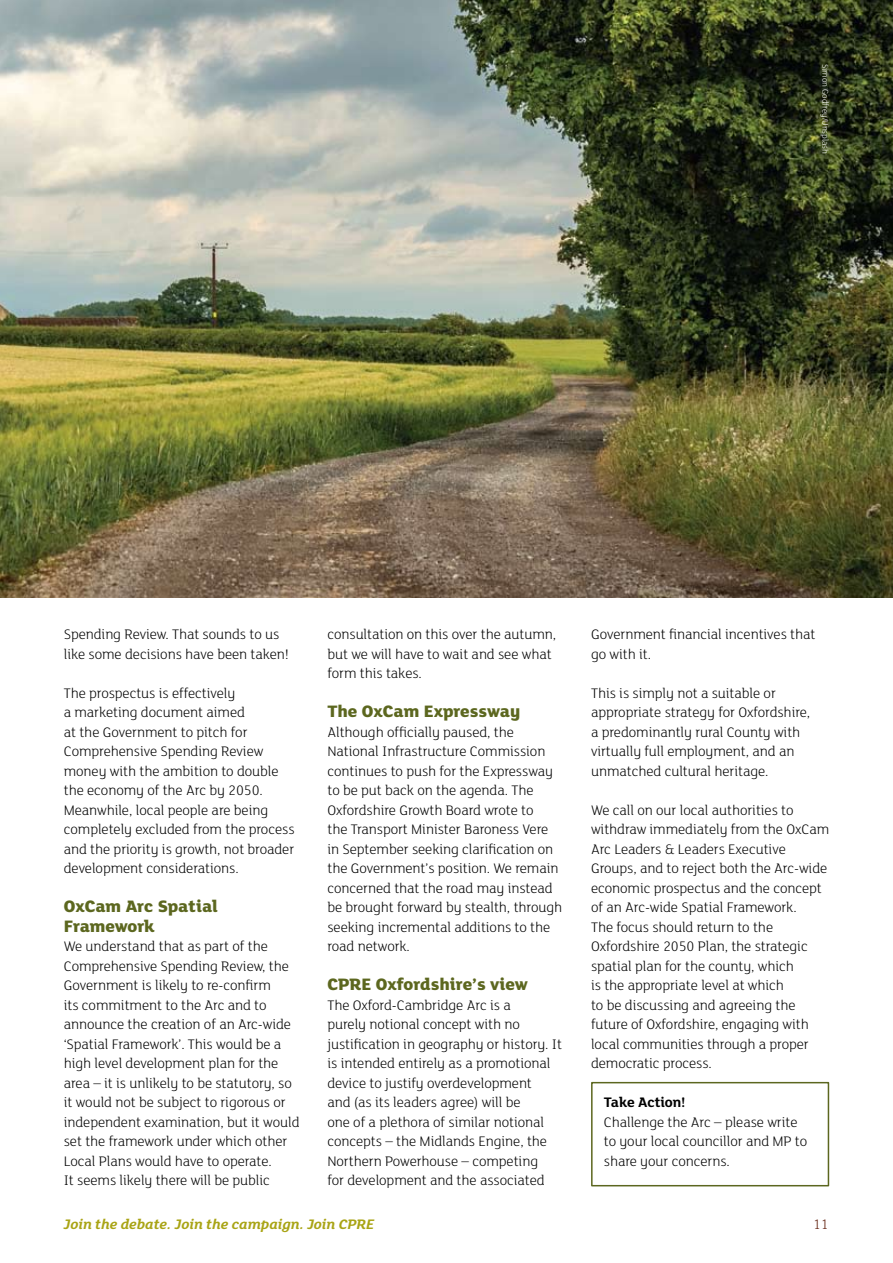
<style>
.page{position:relative;width:893px;height:1263px;background:#fff}
.page>*{position:absolute;margin:0;border:0;box-sizing:border-box;transform-origin:0 0}
.t1{font:800 18px/19.5px "FS Lola";color:#5c671f}
.t2{font:300 15px/19.5px "FS Lola";letter-spacing:-.005em;color:#000}
.t3{font:italic 700 15px "FS Lola";color:#a9a415}
.t4{font:700 15px "FS Lola";letter-spacing:-.005em;color:#000}
.t5{font:300 15px "FS Lola";color:#61210f}
.t6{font:300 9px "FS Lola";letter-spacing:-.005em;color:#fff}
</style>
<div class="page">
<img style="left:0;top:0;width:893px;height:598px">
<div style="left:591px;top:1082px;width:238px;height:104px;border:2px solid #5c671f"></div>
<p class="t6" style="left:831px;top:64px;width:92px;rotate:90deg">Simon Godfrey/Unsplash</p>
<p class="t2" style="left:64px;top:624px;width:227px">Spending Review. That sounds to us like some decisions have been taken!</p>
<p class="t2" style="left:64px;top:683px;width:232px">The prospectus is effectively<br>a marketing document aimed<br>at the Government to pitch for<br>Comprehensive Spending Review money with the ambition to double the economy of the Arc by 2050.<br>Meanwhile, local people are being completely excluded from the process and the priority is growth, not broader development considerations.</p>
<p class="t1" style="left:64px;top:896px;width:156px">OxCam Arc Spatial<br>Framework</p>
<p class="t2" style="left:64px;top:936px;width:237px">We understand that as part of the Comprehensive Spending Review, the Government is likely to re-confirm<br>its commitment to the Arc and to announce the creation of an Arc-wide ‘Spatial Framework’. This would be a high level development plan for the area – it is unlikely to be statutory, so it would not be subject to rigorous or independent examination, but it would set the framework under which other Local Plans would have to operate.<br>It seems likely there will be public</p>
<p class="t2" style="left:327px;top:624px;width:230px">consultation on this over the autumn, but we will have to wait and see what form this takes.</p>
<p class="t1" style="left:327px;top:701px;width:194px">The OxCam Expressway</p>
<p class="t2" style="left:327px;top:722px;width:236px">Although officially paused, the National Infrastructure Commission continues to push for the Expressway to be put back on the agenda. The Oxfordshire Growth Board wrote to<br>the Transport Minister Baroness Vere in September seeking clarification on the Government’s position. We remain concerned that the road may instead be brought forward by stealth, through seeking incremental additions to the road network.</p>
<p class="t1" style="left:327px;top:974px;width:202px">CPRE Oxfordshire’s view</p>
<p class="t2" style="left:327px;top:995px;width:236px">The Oxford-Cambridge Arc is a<br>purely notional concept with no justification in geography or history. It is intended entirely as a promotional device to justify overdevelopment<br>and (as its leaders agree) will be<br>one of a plethora of similar notional concepts – the Midlands Engine, the Northern Powerhouse – competing<br>for development and the associated</p>
<p class="t2" style="left:591px;top:624px;width:226px">Government financial incentives that go with it.</p>
<p class="t2" style="left:591px;top:683px;width:221px">This is simply not a suitable or appropriate strategy for Oxfordshire, a predominantly rural County with virtually full employment, and an unmatched cultural heritage.</p>
<p class="t2" style="left:591px;top:800px;width:240px">We call on our local authorities to withdraw immediately from the OxCam Arc Leaders &amp; Leaders Executive Groups, and to reject both the Arc-wide economic prospectus and the concept of an Arc-wide Spatial Framework.<br>The focus should return to the Oxfordshire 2050 Plan, the strategic spatial plan for the county, which<br>is the appropriate level at which<br>to be discussing and agreeing the future of Oxfordshire, engaging with local communities through a proper democratic process.</p>
<p class="t4" style="left:604px;top:1092px;width:83px">Take Action!</p>
<p class="t2" style="left:604px;top:1112px;width:205px">Challenge the Arc – please write to your local councillor and MP to share your concerns.</p>
<p class="t3" style="left:64px;top:1214px;width:312px">Join the debate. Join the campaign. Join CPRE</p>
<p class="t5" style="left:813px;top:1214px;width:17px">11</p>
</div>
